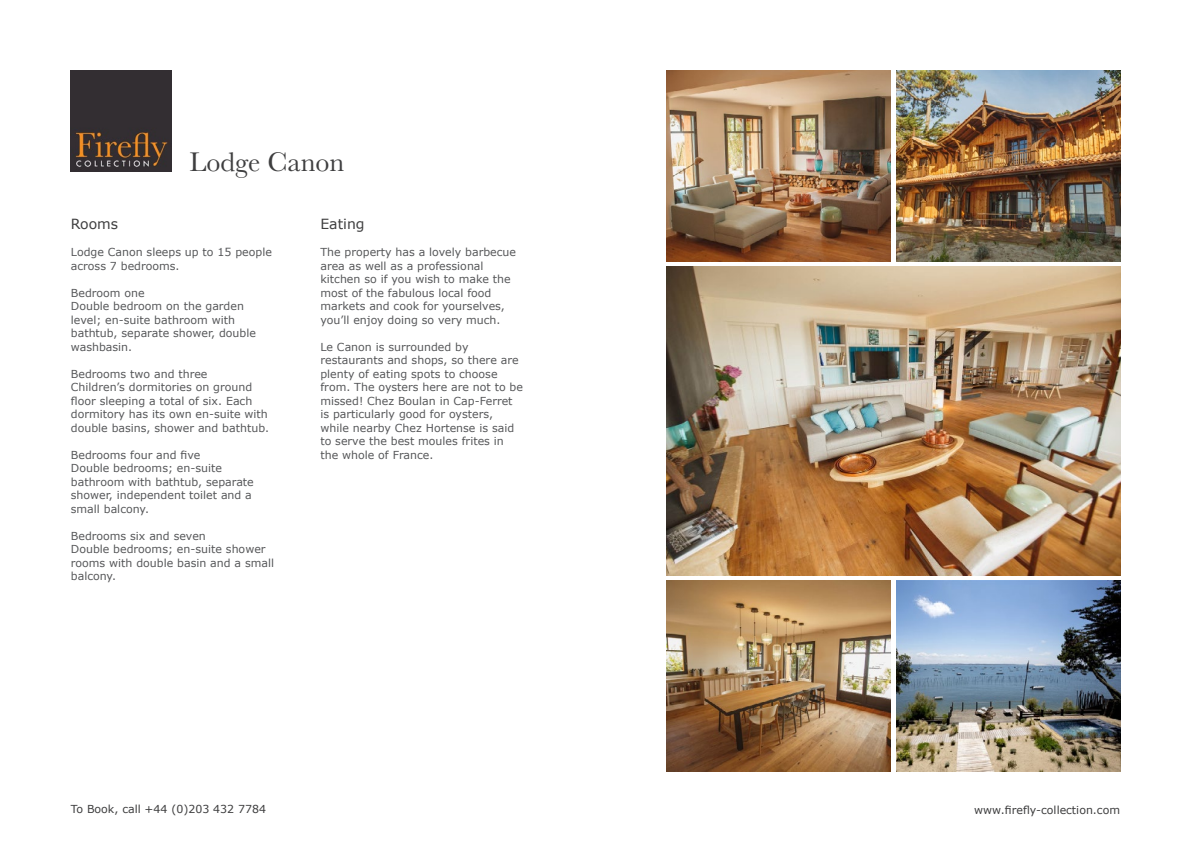
<style>
.page{position:relative;width:1191px;height:842px;background:#fff}
.page>*{position:absolute;margin:0;border:0;box-sizing:border-box;transform-origin:0 0}
.t1{font:28px "Baskerville";color:#3e3e3f}
.t2{font:14px "Verdana";color:#3e3e3f}
.t3{font:11px/13.5px "Verdana";color:#57585a}
.t4{font:11px "Verdana";color:#3e3e3f}
</style>
<div class="page">
<img style="left:71px;top:71px;width:101px;height:101px">
<img style="left:666px;top:267px;width:454px;height:308px">
<img style="left:896px;top:581px;width:224px;height:190px">
<img style="left:666px;top:581px;width:224px;height:190px">
<img style="left:666px;top:71px;width:224px;height:190px">
<img style="left:896px;top:71px;width:224px;height:190px">
<p class="t1" style="left:190px;top:145px;width:156px">Lodge Canon</p>
<p class="t2" style="left:71px;top:215px;width:49px">Rooms</p>
<p class="t3" style="left:71px;top:245px;width:202px">Lodge Canon sleeps up to 15 people across 7 bedrooms.</p>
<p class="t3" style="left:71px;top:286px;width:75px">Bedroom one</p>
<p class="t3" style="left:71px;top:299px;width:187px">Double bedroom on the garden level; en-suite bathroom with bathtub, separate shower, double washbasin.</p>
<p class="t3" style="left:71px;top:367px;width:138px">Bedrooms two and three</p>
<p class="t3" style="left:71px;top:380px;width:200px">Children’s dormitories on ground floor sleeping a total of six. Each dormitory has its own en-suite with double basins, shower and bathtub.</p>
<p class="t3" style="left:71px;top:448px;width:131px">Bedrooms four and five</p>
<p class="t3" style="left:71px;top:461px;width:184px">Double bedrooms; en-suite bathroom with bathtub, separate shower, independent toilet and a small balcony.</p>
<p class="t3" style="left:71px;top:529px;width:136px">Bedrooms six and seven</p>
<p class="t3" style="left:71px;top:542px;width:205px">Double bedrooms; en-suite shower rooms with double basin and a small balcony.</p>
<p class="t2" style="left:320px;top:215px;width:46px">Eating</p>
<p class="t3" style="left:320px;top:245px;width:197px">The property has a lovely barbecue area as well as a professional kitchen so if you wish to make the most of the fabulous local food markets and cook for yourselves, you’ll enjoy doing so very much.</p>
<p class="t3" style="left:320px;top:340px;width:204px">Le Canon is surrounded by restaurants and shops, so there are plenty of eating spots to choose from. The oysters here are not to be missed! Chez Boulan in Cap-Ferret is particularly good for oysters, while nearby Chez Hortense is said to serve the best moules frites in the whole of France.</p>
<p class="t4" style="left:71px;top:802px;width:197px">To Book, call +44 (0)203 432 7784</p>
<p class="t4" style="left:974px;top:803px;width:147px">www.firefly-collection.com</p>
</div>
